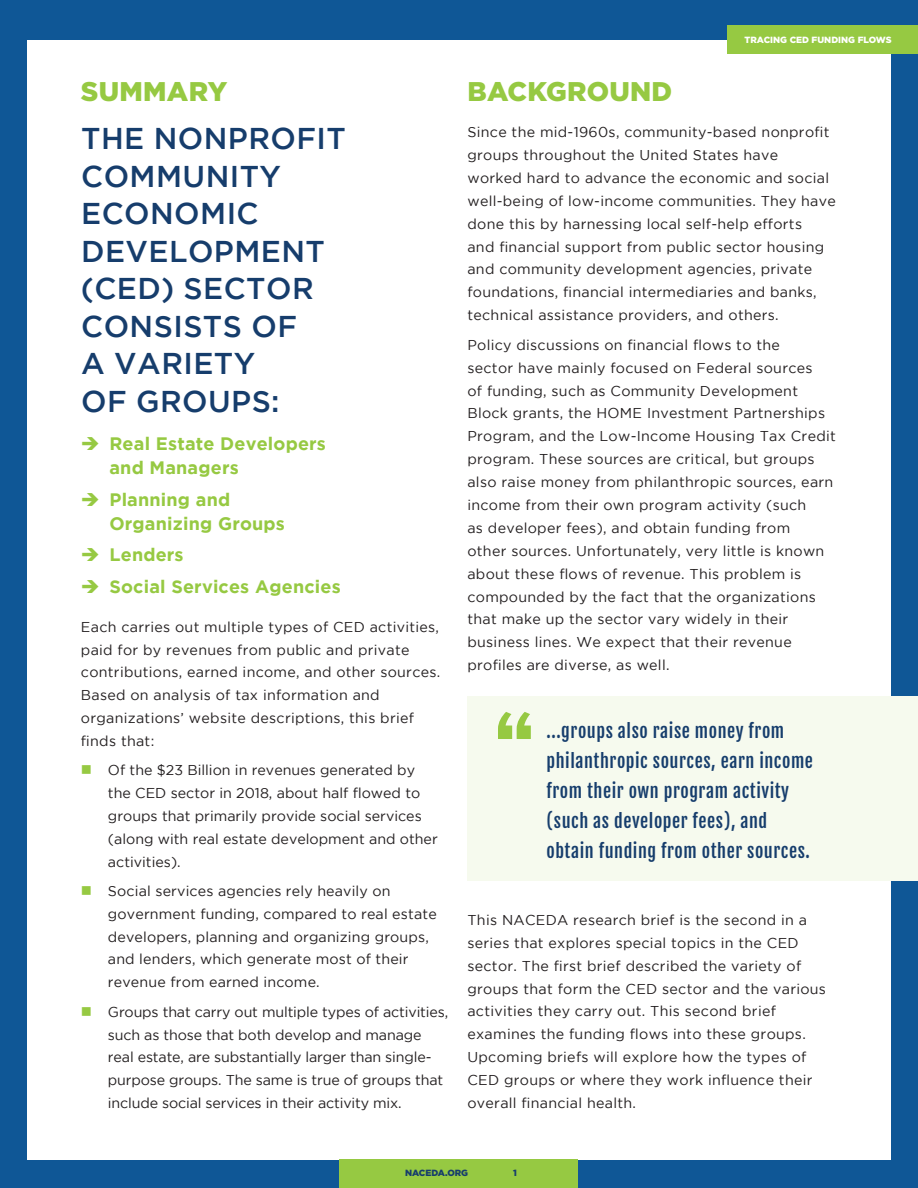
<style>
.page{position:relative;width:918px;height:1188px;background:#0f5796}
.page>*{position:absolute;margin:0;border:0;box-sizing:border-box;transform-origin:0 0}
.t1{font:500 30px/37.5px "Gotham";letter-spacing:.015em;color:#163d6c}
.t2{font:900 27px "Gotham";letter-spacing:.01em;color:#96c942}
.t3{font:18px/30px "Fjalla One";letter-spacing:.03em;color:#163d6c}
.t4{font:700 18px/24px "Gotham";letter-spacing:.01em;color:#96c942}
.t5{font:14.25px/23px "Gotham";letter-spacing:.02em;color:#231f20}
.t6{font:14.25px/22.8px "Gotham";letter-spacing:-.01em;color:#231f20}
.t7{font:14.25px/22.8px "Gotham";color:#231f20}
.t8{font:900 9px "Gotham";color:#fff}
.t9{font:900 9px "Gotham";color:#163d6c}
.s1{color:#96c942}
</style>
<div class="page">
<div style="left:27px;top:40px;width:864px;height:1120px;background:#fff"></div>
<div style="left:340px;top:1160px;width:238px;height:28px;background:#96c942"></div>
<div style="left:728px;top:26px;width:190px;height:28px;background:#96c942"></div>
<div style="left:467px;top:697px;width:451px;height:184px;background:#f6faee"></div>
<svg style="left:498px;top:712px;width:33px;height:27px"></svg>
<h2 class="t2" style="left:81px;top:76px;width:148px">SUMMARY</h2>
<h1 class="t1" style="left:81px;top:119px;width:266px">THE NONPROFIT<br>COMMUNITY<br>ECONOMIC<br>DEVELOPMENT (CED) SECTOR<br>CONSISTS OF<br>A VARIETY<br>OF GROUPS:</h1>
<p class="t4" style="left:109px;top:431px;width:218px;text-indent:-28px">➔ Real Estate Developers and Managers</p>
<p class="t4" style="left:109px;top:487px;width:177px;text-indent:-28px">➔ Planning and<br>Organizing Groups</p>
<p class="t4" style="left:81px;top:542px;width:104px">➔ Lenders</p>
<p class="t4" style="left:81px;top:574px;width:261px">➔ Social Services Agencies</p>
<p class="t5" style="left:81px;top:615px;width:361px">Each carries out multiple types of CED activities, paid for by revenues from public and private contributions, earned income, and other sources.<br>Based on analysis of tax information and organizations’ website descriptions, this brief finds that:</p>
<p class="t7" style="left:108px;top:759px;width:331px;text-indent:-27px"><span class="s1">■</span> Of the $23 Billion in revenues generated by the CED sector in 2018, about half flowed to groups that primarily provide social services (along with real estate development and other activities).</p>
<p class="t5" style="left:108px;top:879px;width:330px;text-indent:-27px"><span class="s1">■</span> Social services agencies rely heavily on government funding, compared to real estate developers, planning and organizing groups, and lenders, which generate most of their revenue from earned income.</p>
<p class="t6" style="left:108px;top:1000px;width:342px;text-indent:-27px"><span class="s1">■</span> Groups that carry out multiple types of activities, such as those that both develop and manage real estate, are substantially larger than single&shy;purpose groups. The same is true of groups that include social services in their activity mix.</p>
<p class="t8" style="left:745px;top:34px;width:148px">TRACING CED FUNDING FLOWS</p>
<h2 class="t2" style="left:467px;top:76px;width:206px">BACKGROUND</h2>
<p class="t5" style="left:467px;top:120px;width:370px">Since the mid-1960s, community-based nonprofit groups throughout the United States have worked hard to advance the economic and social well-being of low-income communities. They have done this by harnessing local self-help efforts<br>and financial support from public sector housing and community development agencies, private foundations, financial intermediaries and banks, technical assistance providers, and others.</p>
<p class="t5" style="left:467px;top:333px;width:370px">Policy discussions on financial flows to the<br>sector have mainly focused on Federal sources<br>of funding, such as Community Development Block grants, the HOME Investment Partnerships Program, and the Low-Income Housing Tax Credit program. These sources are critical, but groups also raise money from philanthropic sources, earn income from their own program activity (such<br>as developer fees), and obtain funding from<br>other sources. Unfortunately, very little is known about these flows of revenue. This problem is compounded by the fact that the organizations that make up the sector vary widely in their business lines. We expect that their revenue profiles are diverse, as well.</p>
<p class="t3" style="left:546px;top:716px;width:268px">...groups also raise money from philanthropic sources, earn income from their own program activity (such as developer fees), and obtain funding from other sources.</p>
<p class="t5" style="left:467px;top:908px;width:360px">This NACEDA research brief is the second in a series that explores special topics in the CED sector. The first brief described the variety of groups that form the CED sector and the various activities they carry out. This second brief examines the funding flows into these groups.<br>Upcoming briefs will explore how the types of CED groups or where they work influence their overall financial health.</p>
<p class="t9" style="left:405px;top:1168px;width:65px">NACEDA.ORG</p>
<p class="t9" style="left:513px;top:1168px;width:5px">1</p>
</div>
